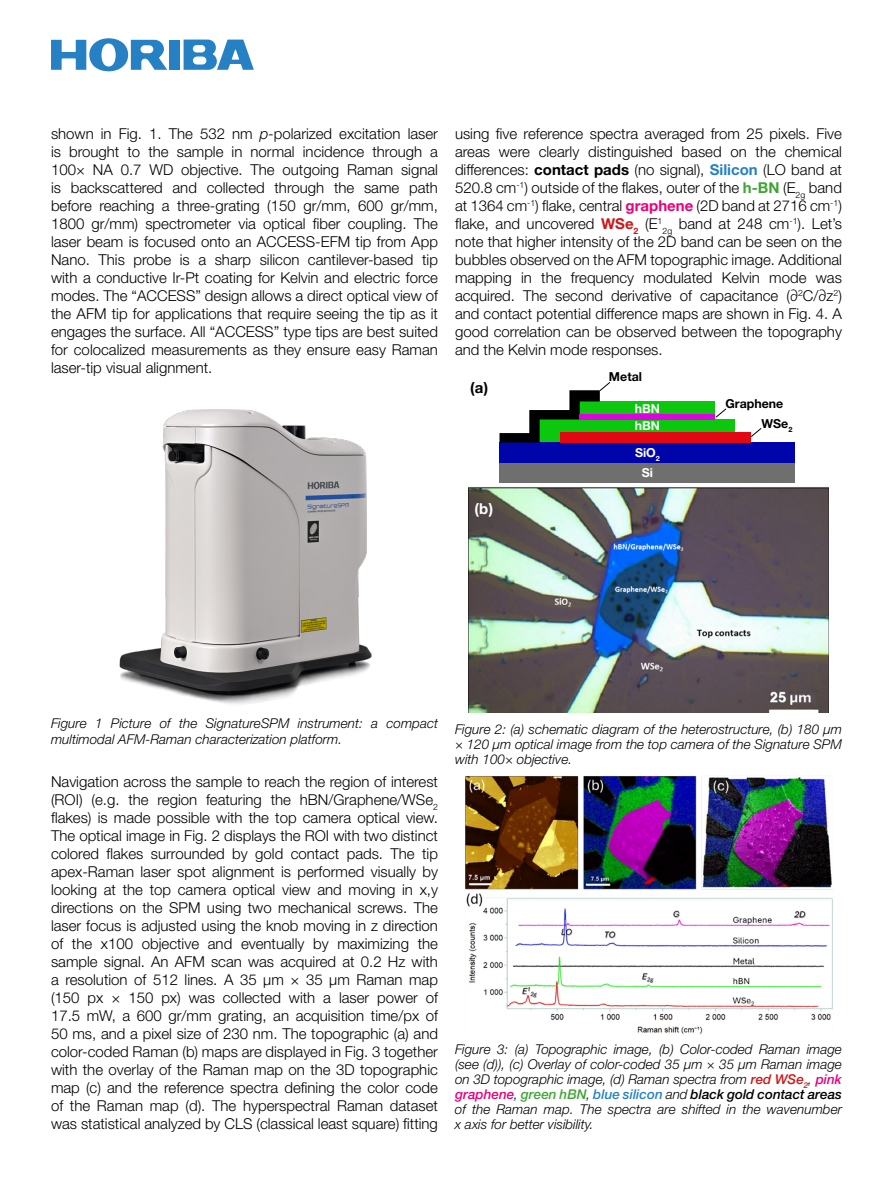
<style>
.page{position:relative;width:893px;height:1191px;background:#fff}
.page>*{position:absolute;margin:0;border:0;box-sizing:border-box;transform-origin:0 0}
.t1{font:300 15px/18px "Helvetica Neue LT Std";color:#000;text-align:justify}
.t2{font:700 15px "Helvetica Neue LT Std";color:#000}
.t3{font:700 15px "Helvetica Neue LT Std";color:#fff}
.t4{font:italic 300 13.5px/15px "Helvetica Neue LT Std";color:#000;text-align:justify}
.t5{font:700 12.45px "Helvetica Neue LT Std";color:#000}
.t6{font:700 12.45px "Helvetica Neue LT Std";color:#fff}
.s1{font-style:italic}
.s2{font-weight:700}
.s3{font-weight:700;color:#2581c4}
.s4{font-weight:700;color:#3fa535}
.s5{font-weight:700;color:#e6007d}
.s6{font-weight:700;color:#cd1719}
.s7{font-weight:500;color:#cd1719}
.s8{font-weight:500;color:#e6007d}
.s9{font-weight:500;color:#3fa535}
.s10{font-weight:500;color:#2581c4}
.s11{font-weight:500}
</style>
<div class="page">
<img style="left:469px;top:485px;width:359px;height:227px">
<img style="left:466px;top:776px;width:366px;height:258px">
<div style="left:540px;top:419px;width:195px;height:23px;background:#0bc80e"></div>
<div style="left:499px;top:462px;width:296px;height:20px;background:#706f6f"></div>
<div style="left:499px;top:442px;width:296px;height:20px;background:#0005aa"></div>
<div style="left:560px;top:432px;width:190px;height:10px;background:#e30613"></div>
<div style="left:580px;top:401px;width:135px;height:13px;background:#0bc80e"></div>
<div style="left:580px;top:414px;width:135px;height:5px;background:#e100e1"></div>
<svg style="left:499px;top:382px;width:112px;height:60px"></svg>
<svg style="left:750px;top:428px;width:12px;height:10px"></svg>
<svg style="left:715px;top:408px;width:12px;height:10px"></svg>
<img style="left:119px;top:409px;width:253px;height:296px">
<div style="left:169px;top:40px;width:11px;height:30px;background:#2581c4"></div>
<svg style="left:51px;top:38px;width:116px;height:33px"></svg>
<svg style="left:184px;top:40px;width:70px;height:30px"></svg>
<p class="t1" style="left:51px;top:124px;width:388px">shown in Fig. 1. The 532 nm <span class="s1">p</span>-polarized excitation laser is brought to the sample in normal incidence through a 100× NA 0.7 WD objective. The outgoing Raman signal is backscattered and collected through the same path before reaching a three-grating (150 gr/mm, 600 gr/mm, 1800 gr/mm) spectrometer via optical fiber coupling. The laser beam is focused onto an ACCESS-EFM tip from App Nano. This probe is a sharp silicon cantilever-based tip with a conductive Ir-Pt coating for Kelvin and electric force modes. The “ACCESS” design allows a direct optical view of the AFM tip for applications that require seeing the tip as it engages the surface. All “ACCESS” type tips are best suited for colocalized measurements as they ensure easy Raman laser-tip visual alignment.</p>
<p class="t1" style="left:455px;top:124px;width:388px">using five reference spectra averaged from 25 pixels. Five areas were clearly distinguished based on the chemical differences: <span class="s2">contact pads</span> (no signal), <span class="s3">Silicon</span> (LO band at 520.8 cm<sup>‑1</sup>) outside of the flakes, outer of the <span class="s4">h-BN</span> (E<sub>2g</sub> band at 1364 cm<sup>‑1</sup>) flake, central <span class="s5">graphene</span> (2D band at 2716 cm<sup>‑1</sup>) flake, and uncovered <span class="s6">WSe</span><sub>2</sub> (E<sup>1</sup><sub>2g</sub> band at 248 cm<sup>‑1</sup>). Let’s note that higher intensity of the 2D band can be seen on the bubbles observed on the AFM topographic image. Additional mapping in the frequency modulated Kelvin mode was acquired. The second derivative of capacitance (∂<sup>2</sup>C/∂z<sup>2</sup>) and contact potential difference maps are shown in Fig. 4. A good correlation can be observed between the topography and the Kelvin mode responses.</p>
<p class="t2" style="left:470px;top:378px;width:20px">(a)</p>
<p class="t3" style="left:475px;top:499px;width:20px">(b)</p>
<p class="t5" style="left:609px;top:369px;width:35px">Metal</p>
<p class="t6" style="left:635px;top:401px;width:27px">hBN</p>
<p class="t6" style="left:635px;top:418px;width:27px">hBN</p>
<p class="t6" style="left:635px;top:445px;width:26px">SiO<sub>2</sub></p>
<p class="t6" style="left:642px;top:465px;width:13px">Si</p>
<p class="t5" style="left:725px;top:396px;width:59px">Graphene</p>
<p class="t5" style="left:761px;top:416px;width:32px">WSe<sub>2</sub></p>
<p class="t4" style="left:51px;top:716px;width:388px">Figure 1 Picture of the SignatureSPM instrument: a compact multimodal AFM-Raman characterization platform.</p>
<p class="t1" style="left:51px;top:772px;width:388px">Navigation across the sample to reach the region of interest (ROI) (e.g. the region featuring the hBN/Graphene/WSe<sub>2 </sub>flakes) is made possible with the top camera optical view.<br>The optical image in Fig. 2 displays the ROI with two distinct colored flakes surrounded by gold contact pads. The tip apex-Raman laser spot alignment is performed visually by looking at the top camera optical view and moving in x,y directions on the SPM using two mechanical screws. The laser focus is adjusted using the knob moving in z direction of the x100 objective and eventually by maximizing the sample signal. An AFM scan was acquired at 0.2 Hz with a resolution of 512 lines. A 35 µm × 35 µm Raman map (150 px × 150 px) was collected with a laser power of 17.5 mW, a 600 gr/mm grating, an acquisition time/px of 50 ms, and a pixel size of 230 nm. The topographic (a) and color-coded Raman (b) maps are displayed in Fig. 3 together with the overlay of the Raman map on the 3D topographic map (c) and the reference spectra defining the color code of the Raman map (d). The hyperspectral Raman dataset was statistical analyzed by CLS (classical least square) fitting</p>
<p class="t4" style="left:455px;top:721px;width:388px">Figure 2: (a) schematic diagram of the heterostructure, (b) 180 µm × 120 µm optical image from the top camera of the Signature SPM with 100× objective.</p>
<p class="t4" style="left:455px;top:1041px;width:388px">Figure 3: (a) Topographic image, (b) Color-coded Raman image (see (d)), (c) Overlay of color-coded 35 µm × 35 µm Raman image on 3D topographic image, (d) Raman spectra from <span class="s7">red WSe</span><sub>2</sub>, <span class="s8">pink graphene</span>, <span class="s9">green hBN</span>, <span class="s10">blue silicon</span> and <span class="s11">black gold contact areas </span>of the Raman map. The spectra are shifted in the wavenumber x axis for better visibility.</p>
</div>
